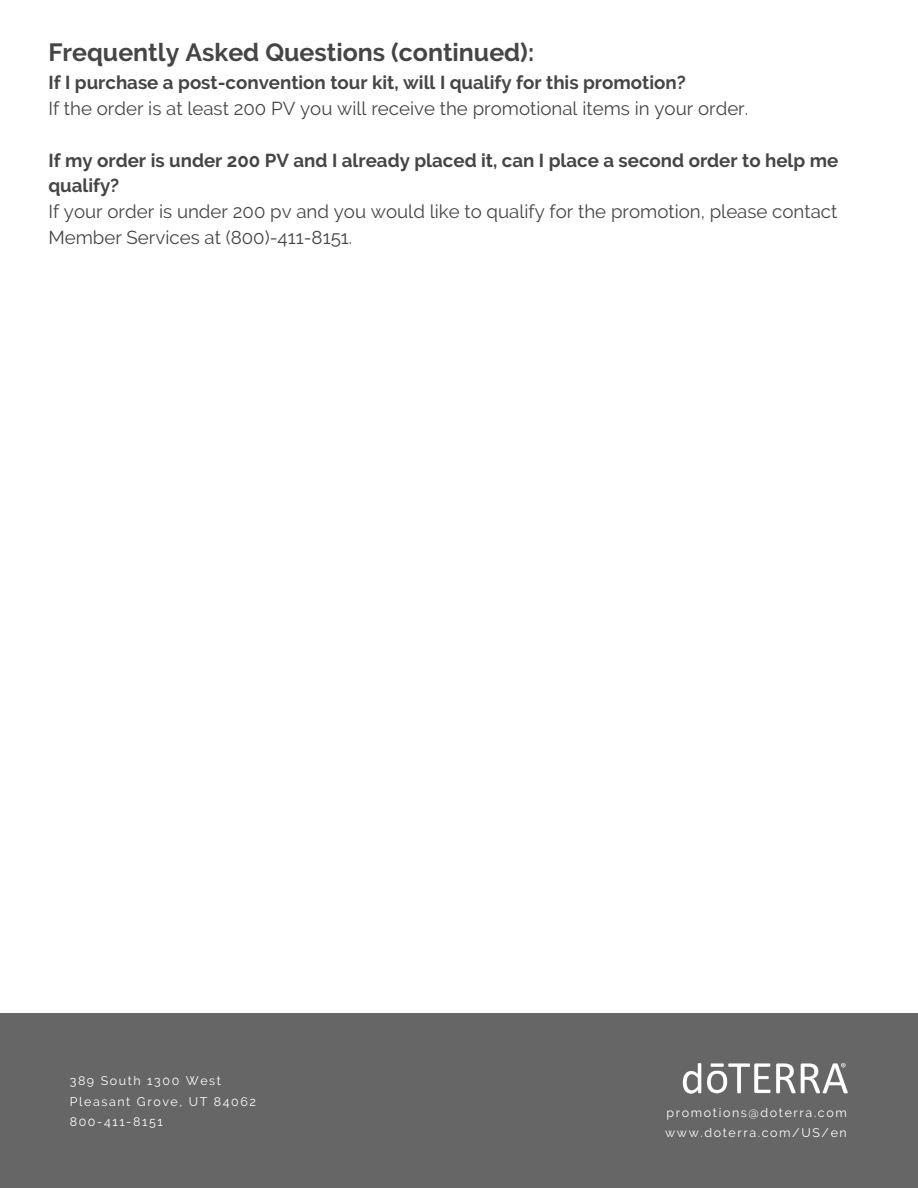
<style>
.page{position:relative;width:918px;height:1188px;background:#fff}
.page>*{position:absolute;margin:0;border:0;box-sizing:border-box;transform-origin:0 0}
.t1{font:700 24.9px "Raleway";color:#454545}
.t2{font:18.75px/25.8px "Raleway";color:#454545}
.t3{font:700 18.75px/25.8px "Raleway";color:#454545}
.t4{font:12.45px/20.2px "Raleway";letter-spacing:.13em;color:#fff}
</style>
<div class="page">
<div style="left:0;top:1014px;width:918px;height:174px;background:#666"></div>
<img style="left:682px;top:1063px;width:166px;height:31px">
<h1 class="t1" style="left:48px;top:37px;width:487px">Frequently Asked Questions (continued):</h1>
<p class="t3" style="left:48px;top:69px;width:639px">If I purchase a post-convention tour kit, will I qualify for this promotion?</p>
<p class="t2" style="left:48px;top:95px;width:702px">If the order is at least 200 PV you will receive the promotional items in your order.</p>
<p class="t3" style="left:48px;top:147px;width:792px">If my order is under 200 PV and I already placed it, can I place a second order to help me qualify?</p>
<p class="t2" style="left:48px;top:199px;width:791px">If your order is under 200 pv and you would like to qualify for the promotion, please contact<br>Member Services at (800)-411-8151.</p>
<p class="t4" style="left:70px;top:1071px;width:188px">389 South 1300 West<br>Pleasant Grove, UT 84062<br>800-411-8151</p>
<p class="t4" style="left:665px;top:1102px;width:183px">promotions@doterra.com www.doterra.com/US/en</p>
</div>
